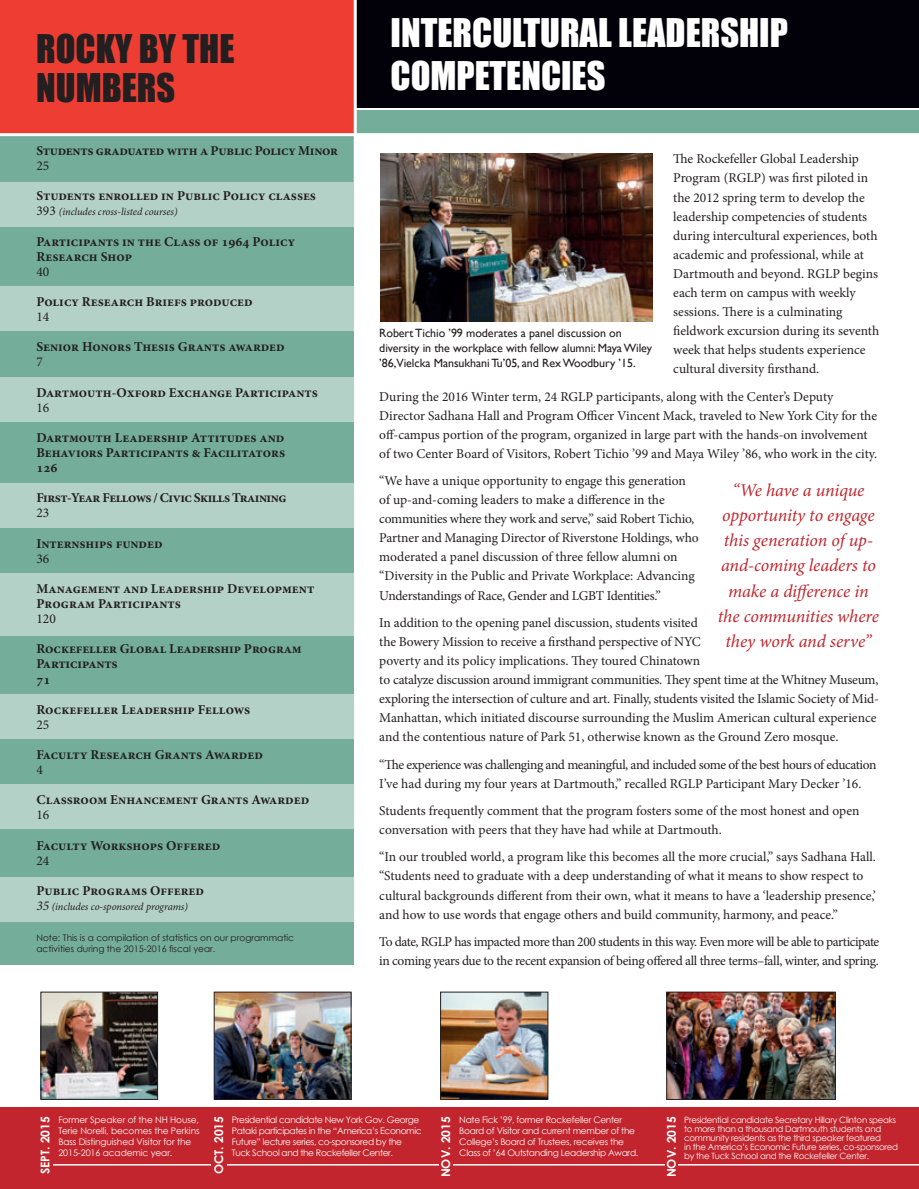
<style>
.page{position:relative;width:919px;height:1189px;background:#fff}
.page>*{position:absolute;margin:0;border:0;box-sizing:border-box;transform-origin:0 0}
.t1{font:36.3px/43.5px "Impact";color:#fff}
.t2{font:36.3px/39px "Impact";color:#231f20}
.t3{font:italic 18px/25.2px "Minion Pro";letter-spacing:-.01em;color:#c2252d;text-align:center}
.t4{font:13.5px/19px "Minion Pro";letter-spacing:-.005em;color:#231f20}
.t5{font:700 13.5px/15.1px "Minion Pro";color:#231f20}
.t6{font:13.5px/19px "Minion Pro";letter-spacing:-.035em;color:#231f20}
.t7{font:13.5px/19px "Minion Pro";letter-spacing:-.025em;color:#231f20}
.t8{font:700 13.5px "Minion Pro";letter-spacing:-.02em;color:#231f20}
.t9{font:700 13.5px "Minion Pro";letter-spacing:-.04em;color:#231f20}
.t10{font:12px/15px "Gill Sans";letter-spacing:-.005em;color:#231f20}
.t11{font:700 12px "Century Gothic";color:#fff}
.t12{font:italic 10.5px "Minion Pro";letter-spacing:-.01em;color:#231f20}
.t13{font:9px/10.8px "Century Gothic";letter-spacing:-.03em;color:#fff}
.t14{font:9px/10.8px "Century Gothic";letter-spacing:-.01em;color:#fff}
.t15{font:9px/10.8px "Century Gothic";color:#231f20}
.t16{font:8.7px/9px "Century Gothic";letter-spacing:-.03em;color:#fff}
.s1{font-style:normal;font-size:13.5px}
.s2{font-size:13.5px}
</style>
<div class="page">
<div style="left:0;top:1107px;width:918px;height:81px;background:#c2252d"></div>
<hr style="left:41px;top:1163px;width:877px;height:2px;background:#fff">
<img style="left:442px;top:993px;width:104px;height:104px">
<div style="left:440px;top:991px;width:108px;height:108px;border:1px solid #231f20"></div>
<img style="left:668px;top:993px;width:165px;height:104px">
<div style="left:666px;top:991px;width:169px;height:108px;border:1px solid #231f20"></div>
<div style="left:355px;top:0;width:563px;height:108px;background:#02010a"></div>
<div style="left:0;top:134px;width:353px;height:831px;background:#74ad99"></div>
<div style="left:0;top:182px;width:353px;height:44px;background:#b3d1c6"></div>
<div style="left:0;top:572px;width:353px;height:63px;background:#b3d1c6"></div>
<div style="left:0;top:286px;width:353px;height:45px;background:#b3d1c6"></div>
<div style="left:0;top:377px;width:353px;height:44px;background:#b3d1c6"></div>
<div style="left:0;top:483px;width:353px;height:45px;background:#b3d1c6"></div>
<div style="left:0;top:694px;width:353px;height:44px;background:#b3d1c6"></div>
<div style="left:0;top:784px;width:353px;height:45px;background:#b3d1c6"></div>
<div style="left:0;top:876px;width:353px;height:45px;background:#b3d1c6"></div>
<div style="left:0;top:0;width:353px;height:136px;background:#ee3e34"></div>
<div style="left:355px;top:111px;width:563px;height:23px;background:#74ad99"></div>
<hr style="left:0;top:133px;width:918px;height:3px;background:#fff">
<hr style="left:354px;top:0;width:3px;height:182px;background:#fff">
<img style="left:380px;top:154px;width:273px;height:167px">
<div style="left:41px;top:1116px;width:12px;height:72px;background:#c2252d"></div>
<div style="left:211px;top:1112px;width:15px;height:62px;background:#c2252d"></div>
<div style="left:664px;top:1116px;width:13px;height:72px;background:#c2252d"></div>
<div style="left:438px;top:1116px;width:14px;height:72px;background:#c2252d"></div>
<img style="left:43px;top:993px;width:113px;height:104px">
<div style="left:41px;top:991px;width:117px;height:108px;border:1px solid #231f20"></div>
<img style="left:216px;top:993px;width:133px;height:104px">
<div style="left:214px;top:991px;width:137px;height:108px;border:1px solid #231f20"></div>
<p class="t2" style="left:36px;top:28px;width:200px">ROCKY BY THE<br>NUMBERS</p>
<p class="t8" style="left:36px;top:141px;width:303px">Students graduated with a Public Policy Minor</p>
<p class="t4" style="left:36px;top:156px;width:14px">25</p>
<p class="t5" style="left:36px;top:188px;width:281px">Students enrolled in Public Policy classes</p>
<p class="t12" style="left:36px;top:205px;width:143px"><span class="s1">393</span> (includes cross-listed courses)</p>
<p class="t5" style="left:36px;top:233px;width:260px">Participants in the Class of 1964 Policy<br>Research Shop</p>
<p class="t4" style="left:36px;top:262px;width:14px">40</p>
<p class="t5" style="left:36px;top:294px;width:218px">Policy Research Briefs produced</p>
<p class="t4" style="left:36px;top:307px;width:14px">14</p>
<p class="t5" style="left:36px;top:339px;width:250px">Senior Honors Thesis Grants awarded</p>
<p class="t4" style="left:36px;top:352px;width:8px">7</p>
<p class="t5" style="left:36px;top:384px;width:283px">Dartmouth-Oxford Exchange Participants</p>
<p class="t4" style="left:36px;top:398px;width:14px">16</p>
<p class="t5" style="left:36px;top:430px;width:250px;text-align:justify">Dartmouth Leadership Attitudes and Behaviors Participants &amp; Facilitators 126</p>
<p class="t9" style="left:36px;top:488px;width:251px">First-Year Fellows / Civic Skills Training</p>
<p class="t4" style="left:36px;top:503px;width:14px">23</p>
<p class="t5" style="left:36px;top:535px;width:128px">Internships funded</p>
<p class="t4" style="left:36px;top:549px;width:14px">36</p>
<p class="t5" style="left:36px;top:581px;width:279px">Management and Leadership Development<br>Program Participants</p>
<p class="t4" style="left:36px;top:609px;width:21px">120</p>
<p class="t5" style="left:36px;top:641px;width:267px">Rockefeller Global Leadership Program<br>Participants</p>
<p class="t5" style="left:36px;top:671px;width:16px">71</p>
<p class="t5" style="left:36px;top:701px;width:215px">Rockefeller Leadership Fellows</p>
<p class="t4" style="left:36px;top:715px;width:14px">25</p>
<p class="t5" style="left:36px;top:747px;width:228px">Faculty Research Grants Awarded</p>
<p class="t4" style="left:36px;top:760px;width:8px">4</p>
<p class="t5" style="left:36px;top:792px;width:274px">Classroom Enhancement Grants Awarded</p>
<p class="t4" style="left:36px;top:805px;width:14px">16</p>
<p class="t5" style="left:36px;top:837px;width:185px">Faculty Workshops Offered</p>
<p class="t4" style="left:36px;top:851px;width:14px">24</p>
<p class="t5" style="left:36px;top:882px;width:169px">Public Programs Offered</p>
<p class="t12" style="left:36px;top:899px;width:153px"><span class="s2">35</span> (includes co-sponsored programs)</p>
<p class="t15" style="left:36px;top:932px;width:259px">Note: This is a compilation of statistics on our programmatic activities during the 2015-2016 fiscal year.</p>
<p class="t1" style="left:390px;top:10px;width:399px">INTERCULTURAL LEADERSHIP<br>COMPETENCIES</p>
<p class="t4" style="left:673px;top:150px;width:207px">The Rockefeller Global Leadership Program (RGLP) was first piloted in the 2012 spring term to develop the leadership competencies of students during intercultural experiences, both academic and professional, while at Dartmouth and beyond. RGLP begins each term on campus with weekly sessions. There is a culminating fieldwork excursion during its seventh week that helps students experience cultural diversity firsthand.</p>
<p class="t4" style="left:379px;top:387px;width:499px">During the 2016 Winter term, 24 RGLP participants, along with the Center’s Deputy Director Sadhana Hall and Program Officer Vincent Mack, traveled to New York City for the off-campus portion of the program, organized in large part with the hands-on involvement of two Center Board of Visitors, Robert Tichio ’99 and Maya Wiley ’86, who work in the city.</p>
<p class="t4" style="left:379px;top:471px;width:321px">“We have a unique opportunity to engage this generation of up-and-coming leaders to make a difference in the communities where they work and serve,” said Robert Tichio, Partner and Managing Director of Riverstone Holdings, who moderated a panel discussion of three fellow alumni on “Diversity in the Public and Private Workplace: Advancing Understandings of Race, Gender and LGBT Identities.”</p>
<p class="t4" style="left:379px;top:613px;width:501px">In addition to the opening panel discussion, students visited<br>the Bowery Mission to receive a firsthand perspective of NYC<br>poverty and its policy implications. They toured Chinatown<br>to catalyze discussion around immigrant communities. They spent time at the Whitney Museum, exploring the intersection of culture and art. Finally, students visited the Islamic Society of Mid-Manhattan, which initiated discourse surrounding the Muslim American cultural experience and the contentious nature of Park 51, otherwise known as the Ground Zero mosque.</p>
<p class="t7" style="left:379px;top:754px;width:498px">“The experience was challenging and meaningful, and included some of the best hours of education<br>I’ve had during my four years at Dartmouth,” recalled RGLP Participant Mary Decker ’16.</p>
<p class="t4" style="left:379px;top:801px;width:481px">Students frequently comment that the program fosters some of the most honest and open conversation with peers that they have had while at Dartmouth.</p>
<p class="t4" style="left:379px;top:847px;width:498px">“In our troubled world, a program like this becomes all the more crucial,” says Sadhana Hall. “Students need to graduate with a deep understanding of what it means to show respect to cultural backgrounds different from their own, what it means to have a ‘leadership presence,’ and how to use words that engage others and build community, harmony, and peace.”</p>
<p class="t6" style="left:379px;top:932px;width:501px">To date, RGLP has impacted more than 200 students in this way. Even more will be able to participate in coming years due to the recent expansion of being offered all three terms–fall, winter, and spring.</p>
<p class="t10" style="left:379px;top:326px;width:274px">Robert Tichio ’99 moderates a panel discussion on diversity in the workplace with fellow alumni: Maya Wiley ’86,Vielcka Mansukhani Tu’05, and Rex Woodbury ’15.</p>
<p class="t3" style="left:717px;top:477px;width:162px">“We have a unique opportunity to engage this generation of up&shy;and-coming leaders to make a difference in the communities where they work and serve”</p>
<p class="t14" style="left:58px;top:1114px;width:143px">Former Speaker of the NH House,<br>Terie Norelli, becomes the Perkins<br>Bass Distinguished Visitor for the<br>2015-2016 academic year.</p>
<p class="t13" style="left:232px;top:1114px;width:191px">Presidential candidate New York Gov. George Pataki participates in the “America’s Economic Future” lecture series, co-sponsored by the Tuck School and the Rockefeller Center.</p>
<p class="t13" style="left:459px;top:1114px;width:180px">Nate Fick ’99, former Rockefeller Center Board of Visitor and current member of the College’s Board of Trustees, receives the Class of ’64 Outstanding Leadership Award.</p>
<p class="t11" style="left:36px;top:1174px;width:59px;rotate:-90deg">SEPT. 2015</p>
<p class="t11" style="left:209px;top:1174px;width:60px;rotate:-90deg">OCT. 2015</p>
<p class="t16" style="left:684px;top:1115px;width:215px">Presidential candidate Secretary Hillary Clinton speaks to more than a thousand Dartmouth students and community residents as the third speaker featured<br>in the America’s Economic Future series, co-sponsored by the Tuck School and the Rockefeller Center.</p>
<p class="t11" style="left:436px;top:1177px;width:62px;rotate:-90deg">NOV. 2015</p>
<p class="t11" style="left:662px;top:1177px;width:62px;rotate:-90deg">NOV. 2015</p>
</div>
